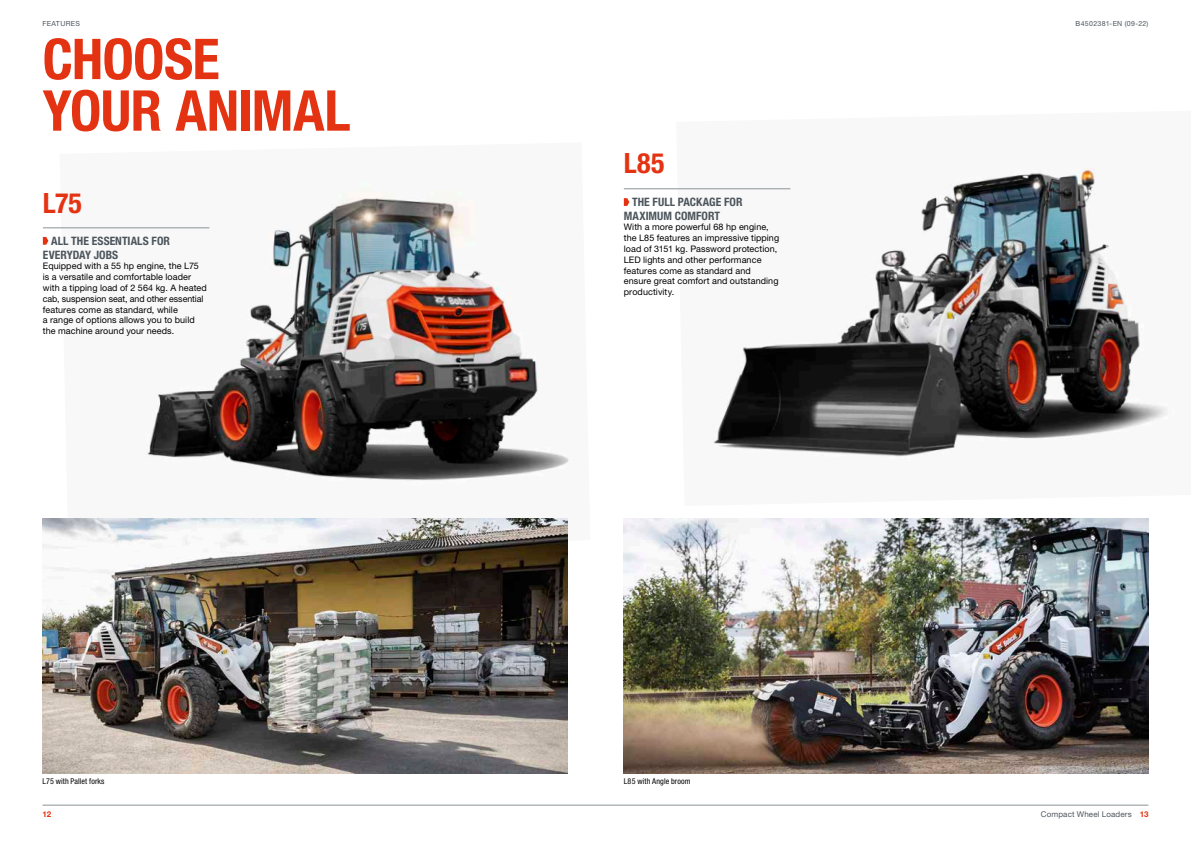
<style>
.page{position:relative;width:1191px;height:842px;background:#fff}
.page>*{position:absolute;margin:0;border:0;box-sizing:border-box;transform-origin:0 0}
.t1{font:700 condensed 56.4px/51.6px "Helvetica Neue LT Pro";letter-spacing:-.015em;color:#e43312}
.t2{font:700 condensed 28px "Helvetica Neue LT Pro";letter-spacing:.005em;color:#e43312}
.t3{font:700 condensed 11.6px/13.6px "Helvetica Neue LT Pro";letter-spacing:.005em;color:#4c555c}
.t4{font:9px/10.8px "Helvetica Neue LT Pro";letter-spacing:.01em;color:#000}
.t5{font:condensed 8px "Helvetica Neue LT Pro";letter-spacing:.01em;color:#000}
.t6{font:8px "Helvetica Neue LT Pro";letter-spacing:.015em;color:#4c555c}
.t7{font:700 8px "Helvetica Neue LT Pro";color:#e43312}
.t8{font:7px "Helvetica Neue LT Pro";letter-spacing:.045em;color:#4c555c}
.s1{font-weight:700;color:#e43312}
</style>
<div class="page">
<hr style="left:43px;top:805px;width:1105px;height:1px;background:#8b9296">
<img style="left:676px;top:168px;width:492px;height:289px">
<img style="left:60px;top:186px;width:509px;height:366px">
<img style="left:43px;top:519px;width:524px;height:255px">
<img style="left:624px;top:519px;width:524px;height:255px">
<hr style="left:43px;top:228px;width:166px;height:1px;background:#8b9296">
<svg style="left:43px;top:237px;width:5px;height:8px"></svg>
<hr style="left:624px;top:189px;width:166px;height:1px;background:#8b9296">
<svg style="left:624px;top:198px;width:5px;height:8px"></svg>
<p class="t8" style="left:43px;top:19px;width:39px">FEATURES</p>
<p class="t8" style="left:1075px;top:19px;width:74px">B4502381-EN (09-22)</p>
<h1 class="t1" style="left:43px;top:34px;width:309px">CHOOSE<br>YOUR ANIMAL</h1>
<h2 class="t2" style="left:43px;top:186px;width:40px">L75</h2>
<p class="t3" style="left:43px;top:234px;width:129px;text-indent:8px">ALL THE ESSENTIALS FOR<br>EVERYDAY JOBS</p>
<p class="t4" style="left:43px;top:261px;width:165px">Equipped with a 55 hp engine, the L75 is a versatile and comfortable loader with a tipping load of 2 564 kg. A heated cab, suspension seat, and other essential features come as standard, while<br>a range of options allows you to build the machine around your needs.</p>
<h2 class="t2" style="left:624px;top:146px;width:42px">L85</h2>
<p class="t3" style="left:624px;top:195px;width:120px;text-indent:8px">THE FULL PACKAGE FOR<br>MAXIMUM COMFORT</p>
<p class="t4" style="left:624px;top:221px;width:157px">With a more powerful 68 hp engine, the L85 features an impressive tipping load of 3151 kg. Password protection,<br>LED lights and other performance features come as standard and ensure great comfort and outstanding productivity.</p>
<p class="t5" style="left:43px;top:776px;width:63px">L75 with Pallet forks</p>
<p class="t5" style="left:624px;top:776px;width:68px">L85 with Angle broom</p>
<p class="t7" style="left:43px;top:809px;width:10px">12</p>
<p class="t6" style="left:1041px;top:809px;width:109px">Compact Wheel Loaders <span class="s1">13</span></p>
</div>
